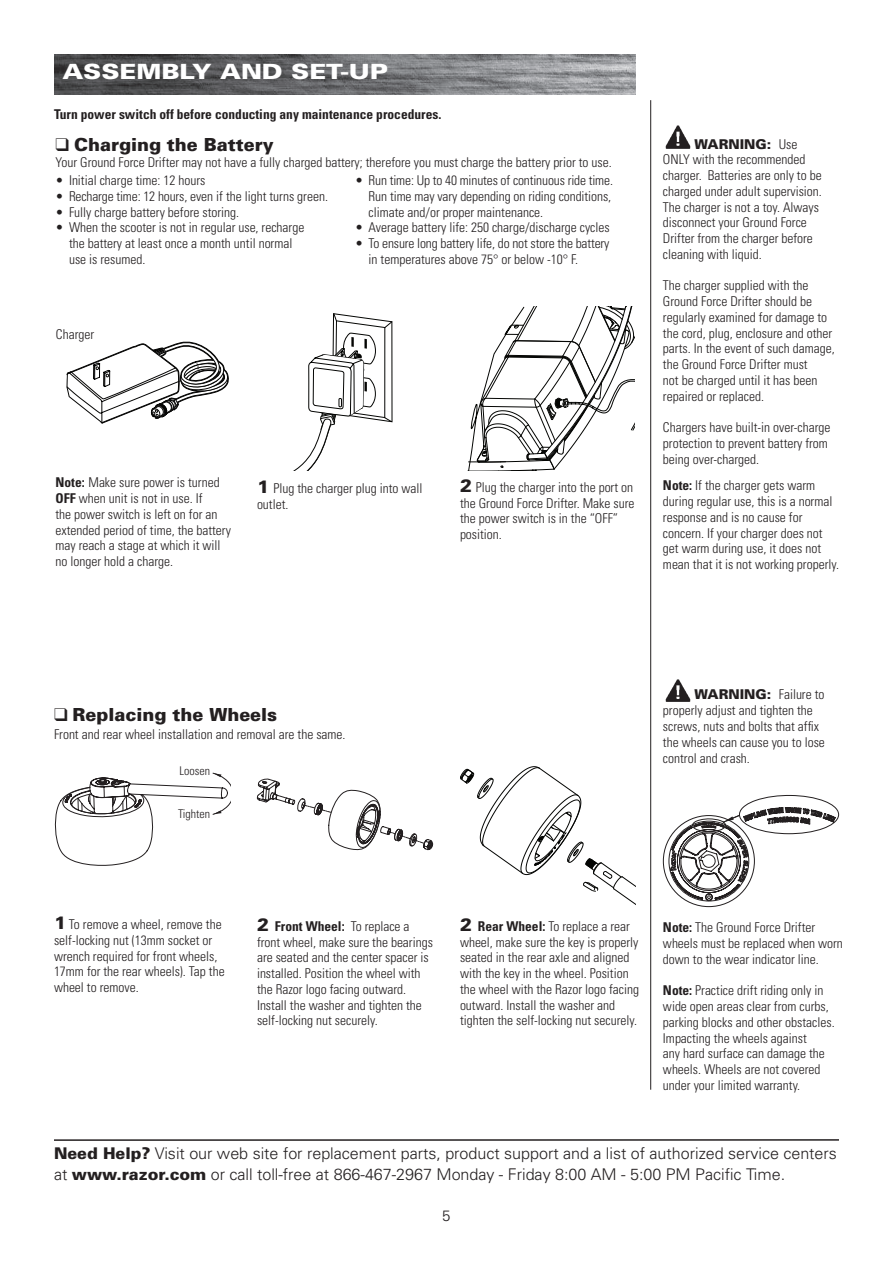
<style>
.page{position:relative;width:893px;height:1263px;background:#fff}
.page>*{position:absolute;margin:0;border:0;box-sizing:border-box;transform-origin:0 0}
.t1{font:900 21px "Univers";color:#fff;scale:1.2 1}
.t2{font:900 18px "Univers";color:#231f20}
.t3{font:300 16.2px/21px "Univers";color:#231f20}
.t4{font:300 15px "Univers";color:#231f20}
.t5{font:300 condensed 13.5px/15.8px "Univers";color:#231f20}
.t6{font:700 condensed 13.5px "Univers";color:#231f20}
.t7{font:300 condensed 12px "Univers";color:#231f20}
.s1{font-weight:700}
.s2{font-weight:900;font-stretch:normal;font-size:18px}
.s3{font-weight:900;font-stretch:normal}
.s4{font-weight:900}
</style>
<div class="page">
<svg style="left:257px;top:778px;width:176px;height:72px"></svg>
<svg style="left:460px;top:766px;width:176px;height:139px"></svg>
<svg style="left:663px;top:795px;width:176px;height:112px"></svg>
<svg style="left:54px;top:773px;width:176px;height:93px"></svg>
<hr style="left:650px;top:100px;width:1px;height:990px;background:#231f20">
<img style="left:54px;top:54px;width:582px;height:40px">
<img style="left:666px;top:679px;width:24px;height:23px">
<hr style="left:54px;top:1139px;width:785px;height:2px;background:#231f20">
<svg style="left:467px;top:306px;width:167px;height:165px"></svg>
<svg style="left:293px;top:313px;width:100px;height:158px"></svg>
<img style="left:666px;top:125px;width:24px;height:24px">
<svg style="left:66px;top:341px;width:163px;height:83px"></svg>
<h1 class="t1" style="left:62px;top:59px;width:273px">ASSEMBLY AND SET-UP</h1>
<p class="t6" style="left:54px;top:105px;width:389px">Turn power switch off before conducting any maintenance procedures.</p>
<h2 class="t2" style="left:56px;top:134px;width:220px">❑ Charging the Battery</h2>
<p class="t5" style="left:55px;top:154px;width:558px">Your Ground Force Drifter may not have a fully charged battery; therefore you must charge the battery prior to use.</p>
<p class="t5" style="left:56px;top:172px;width:151px">• Initial charge time: 12 hours</p>
<p class="t5" style="left:56px;top:188px;width:274px">• Recharge time: 12 hours, even if the light turns green.</p>
<p class="t5" style="left:56px;top:204px;width:185px">• Fully charge battery before storing.</p>
<p class="t5" style="left:69px;top:219px;width:237px;text-indent:-14px">• When the scooter is not in regular use, recharge the battery at least once a month until normal use is resumed.</p>
<p class="t5" style="left:56px;top:326px;width:40px">Charger</p>
<p class="t5" style="left:369px;top:172px;width:246px;text-indent:-14px">• Run time: Up to 40 minutes of continuous ride time.<br>Run time may vary depending on riding conditions, climate and/or proper maintenance.</p>
<p class="t5" style="left:355px;top:219px;width:256px">• Average battery life: 250 charge/discharge cycles</p>
<p class="t5" style="left:369px;top:235px;width:242px;text-indent:-14px">• To ensure long battery life, do not store the battery in temperatures above 75° or below -10° F.</p>
<p class="t5" style="left:55px;top:475px;width:177px"><span class="s1">Note:</span> Make sure power is turned<br><span class="s1">OFF</span> when unit is not in use. If<br>the power switch is left on for an extended period of time, the battery may reach a stage at which it will no longer hold a charge.</p>
<p class="t5" style="left:257px;top:480px;width:167px"><span class="s2">1</span> Plug the charger plug into wall outlet.</p>
<p class="t5" style="left:460px;top:479px;width:176px"><span class="s2">2</span> Plug the charger into the port on the Ground Force Drifter. Make sure the power switch is in the “OFF” position.</p>
<p class="t5" style="left:663px;top:136px;width:160px;text-indent:31px"><span class="s3">WARNING:</span> Use<br>ONLY with the recommended charger. Batteries are only to be charged under adult supervision.<br>The charger is not a toy. Always disconnect your Ground Force<br>Drifter from the charger before cleaning with liquid.</p>
<p class="t5" style="left:663px;top:278px;width:173px">The charger supplied with the<br>Ground Force Drifter should be regularly examined for damage to the cord, plug, enclosure and other parts. In the event of such damage, the Ground Force Drifter must<br>not be charged until it has been repaired or replaced.</p>
<p class="t5" style="left:663px;top:419px;width:169px">Chargers have built-in over-charge protection to prevent battery from being over-charged.</p>
<p class="t5" style="left:663px;top:477px;width:177px"><span class="s1">Note:</span> If the charger gets warm during regular use, this is a normal response and is no cause for concern. If your charger does not get warm during use, it does not mean that it is not working properly.</p>
<h2 class="t2" style="left:54px;top:703px;width:225px">❑ Replacing the Wheels</h2>
<p class="t5" style="left:54px;top:726px;width:293px">Front and rear wheel installation and removal are the same.</p>
<p class="t7" style="left:179px;top:763px;width:32px">Loosen</p>
<p class="t7" style="left:178px;top:807px;width:33px">Tighten</p>
<p class="t5" style="left:663px;top:687px;width:163px;text-indent:31px"><span class="s3">WARNING:</span> Failure to properly adjust and tighten the screws, nuts and bolts that affix the wheels can cause you to lose control and crash.</p>
<p class="t5" style="left:54px;top:916px;width:172px"><span class="s2">1</span> To remove a wheel, remove the self-locking nut (13mm socket or wrench required for front wheels,<br>17mm for the rear wheels). Tap the wheel to remove.</p>
<p class="t5" style="left:257px;top:918px;width:177px"><span class="s2">2</span> <span class="s1">Front Wheel:</span> To replace a front wheel, make sure the bearings are seated and the center spacer is installed. Position the wheel with the Razor logo facing outward.<br>Install the washer and tighten the self-locking nut securely.</p>
<p class="t5" style="left:460px;top:918px;width:181px"><span class="s2">2</span> <span class="s1">Rear Wheel:</span> To replace a rear wheel, make sure the key is properly seated in the rear axle and aligned with the key in the wheel. Position the wheel with the Razor logo facing outward. Install the washer and tighten the self-locking nut securely.</p>
<p class="t5" style="left:663px;top:919px;width:181px"><span class="s1">Note:</span> The Ground Force Drifter wheels must be replaced when worn down to the wear indicator line.</p>
<p class="t5" style="left:663px;top:982px;width:173px"><span class="s1">Note:</span> Practice drift riding only in wide open areas clear from curbs, parking blocks and other obstacles.<br>Impacting the wheels against<br>any hard surface can damage the wheels. Wheels are not covered under your limited warranty.</p>
<p class="t3" style="left:54px;top:1143px;width:784px"><span class="s4">Need Help?</span> Visit our web site for replacement parts, product support and a list of authorized service centers at <span class="s4">www.razor.com</span> or call toll-free at 866-467-2967 Monday - Friday 8:00 AM - 5:00 PM Pacific Time.</p>
<p class="t4" style="left:442px;top:1207px;width:10px">5</p>
</div>
